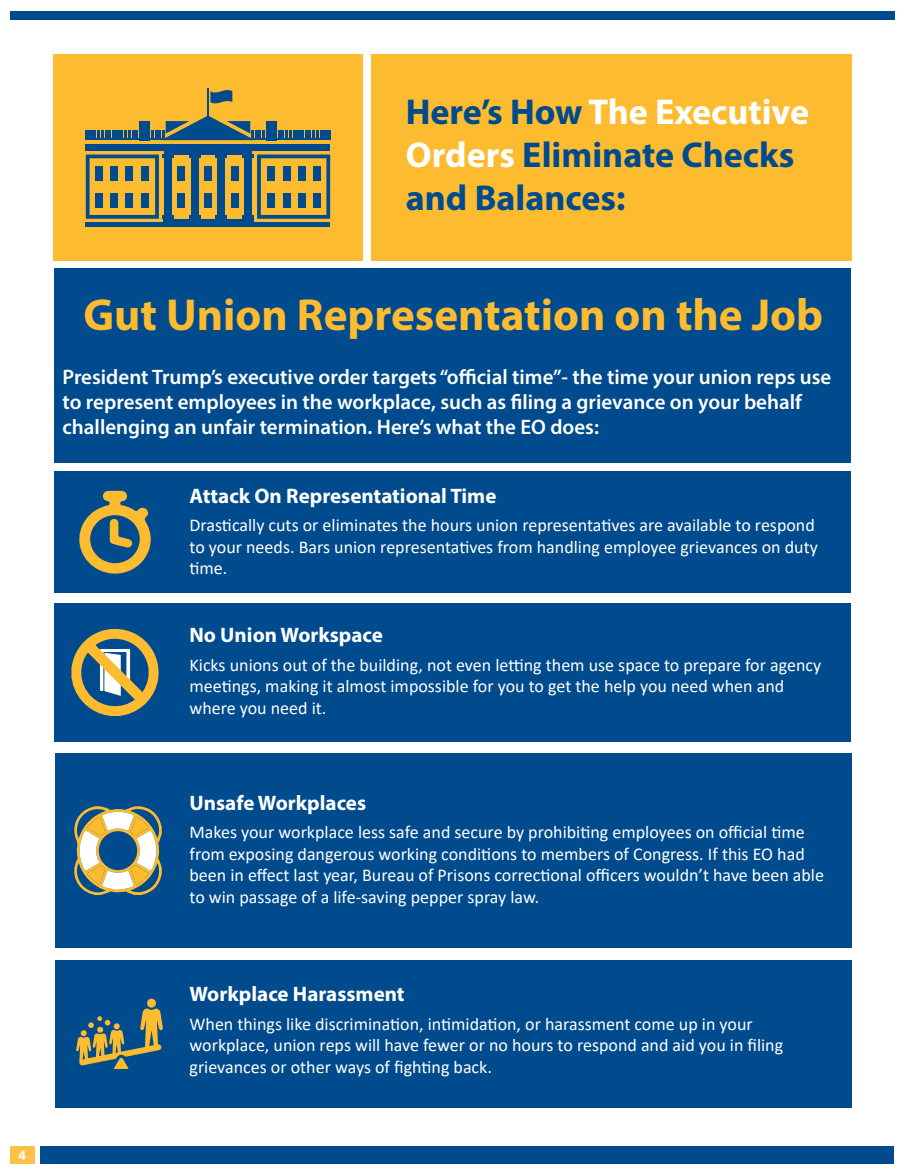
<style>
.page{position:relative;width:905px;height:1175px;background:#fff}
.page>*{position:absolute;margin:0;border:0;box-sizing:border-box;transform-origin:0 0}
.t1{font:700 45px "Myriad Pro";color:#fdbb30}
.t2{font:700 36px/43.2px "Myriad Pro";color:#004b8d}
.t3{font:600 21px/25.2px "Myriad Pro";color:#fff}
.t4{font:700 21px "Myriad Pro";color:#fff}
.t5{font:18px/21.6px "Calibri";color:#fff}
.t6{font:700 15px "Calibri";color:#fff}
.s1{color:#fff}
</style>
<div class="page">
<div style="left:11px;top:12px;width:884px;height:8px;background:#004b8d"></div>
<div style="left:40px;top:1146px;width:854px;height:17px;background:#004b8d"></div>
<div style="left:10px;top:1146px;width:24px;height:17px;background:#fec148"></div>
<div style="left:371px;top:54px;width:480px;height:206px;background:#fdbb30"></div>
<div style="left:53px;top:54px;width:309px;height:206px;background:#fdbb30"></div>
<div style="left:55px;top:960px;width:796px;height:147px;background:#004b8d"></div>
<div style="left:55px;top:753px;width:796px;height:195px;background:#004b8d"></div>
<div style="left:54px;top:603px;width:796px;height:139px;background:#004b8d"></div>
<div style="left:54px;top:471px;width:796px;height:122px;background:#004b8d"></div>
<div style="left:54px;top:268px;width:796px;height:195px;background:#004b8d"></div>
<svg style="left:79px;top:491px;width:72px;height:83px"></svg>
<svg style="left:74px;top:806px;width:88px;height:89px"></svg>
<div style="left:147px;top:998px;width:9px;height:9px;background:#fdbb30;border-radius:50%"></div>
<svg style="left:76px;top:1008px;width:87px;height:61px"></svg>
<svg style="left:71px;top:629px;width:88px;height:87px"></svg>
<hr style="left:86px;top:223px;width:244px;height:4px;background:#004b8d">
<div style="left:86px;top:144px;width:244px;height:7px;background:#004b8d"></div>
<div style="left:164px;top:154px;width:8px;height:65px;background:#004b8d"></div>
<hr style="left:163px;top:154px;width:11px;height:4px;background:#004b8d">
<hr style="left:163px;top:215px;width:11px;height:4px;background:#004b8d">
<div style="left:191px;top:154px;width:7px;height:65px;background:#004b8d"></div>
<hr style="left:189px;top:154px;width:11px;height:4px;background:#004b8d">
<hr style="left:189px;top:215px;width:11px;height:4px;background:#004b8d">
<div style="left:217px;top:154px;width:8px;height:65px;background:#004b8d"></div>
<hr style="left:215px;top:154px;width:12px;height:4px;background:#004b8d">
<hr style="left:215px;top:215px;width:12px;height:4px;background:#004b8d">
<div style="left:244px;top:154px;width:7px;height:65px;background:#004b8d"></div>
<hr style="left:242px;top:154px;width:11px;height:4px;background:#004b8d">
<hr style="left:242px;top:215px;width:11px;height:4px;background:#004b8d">
<svg style="left:86px;top:154px;width:73px;height:65px"></svg>
<div style="left:95px;top:166px;width:8px;height:15px;background:#004b8d"></div>
<div style="left:110px;top:166px;width:8px;height:15px;background:#004b8d"></div>
<div style="left:126px;top:166px;width:7px;height:15px;background:#004b8d"></div>
<div style="left:141px;top:166px;width:7px;height:15px;background:#004b8d"></div>
<div style="left:177px;top:166px;width:7px;height:15px;background:#004b8d"></div>
<div style="left:204px;top:166px;width:8px;height:15px;background:#004b8d"></div>
<div style="left:231px;top:166px;width:8px;height:15px;background:#004b8d"></div>
<div style="left:177px;top:193px;width:7px;height:14px;background:#004b8d"></div>
<div style="left:204px;top:193px;width:8px;height:14px;background:#004b8d"></div>
<div style="left:231px;top:193px;width:8px;height:14px;background:#004b8d"></div>
<div style="left:95px;top:193px;width:8px;height:14px;background:#004b8d"></div>
<div style="left:110px;top:193px;width:8px;height:14px;background:#004b8d"></div>
<div style="left:126px;top:193px;width:7px;height:14px;background:#004b8d"></div>
<div style="left:141px;top:193px;width:7px;height:14px;background:#004b8d"></div>
<svg style="left:257px;top:154px;width:73px;height:65px"></svg>
<div style="left:313px;top:166px;width:8px;height:15px;background:#004b8d"></div>
<div style="left:298px;top:166px;width:7px;height:15px;background:#004b8d"></div>
<div style="left:283px;top:166px;width:7px;height:15px;background:#004b8d"></div>
<div style="left:267px;top:166px;width:8px;height:15px;background:#004b8d"></div>
<div style="left:313px;top:193px;width:8px;height:14px;background:#004b8d"></div>
<div style="left:298px;top:193px;width:7px;height:14px;background:#004b8d"></div>
<div style="left:283px;top:193px;width:7px;height:14px;background:#004b8d"></div>
<div style="left:267px;top:193px;width:8px;height:14px;background:#004b8d"></div>
<div style="left:86px;top:131px;width:10px;height:9px;background:#004b8d"></div>
<svg style="left:98px;top:131px;width:13px;height:8px"></svg>
<div style="left:113px;top:131px;width:10px;height:9px;background:#004b8d"></div>
<svg style="left:124px;top:131px;width:14px;height:8px"></svg>
<div style="left:139px;top:121px;width:11px;height:19px;background:#004b8d"></div>
<div style="left:320px;top:131px;width:10px;height:9px;background:#004b8d"></div>
<svg style="left:305px;top:131px;width:13px;height:8px"></svg>
<div style="left:293px;top:131px;width:10px;height:9px;background:#004b8d"></div>
<svg style="left:278px;top:131px;width:13px;height:8px"></svg>
<div style="left:266px;top:121px;width:10px;height:19px;background:#004b8d"></div>
<hr style="left:86px;top:139px;width:80px;height:1px;background:#004b8d">
<hr style="left:250px;top:139px;width:80px;height:1px;background:#004b8d">
<hr style="left:207px;top:88px;width:2px;height:29px;background:#004b8d">
<svg style="left:210px;top:90px;width:22px;height:14px"></svg>
<svg style="left:151px;top:116px;width:113px;height:24px"></svg>
<hr style="left:164px;top:151px;width:87px;height:3px;background:#004b8d">
<hr style="left:163px;top:219px;width:90px;height:4px;background:#004b8d">
<p class="t6" style="left:19px;top:1143px;width:9px">4</p>
<h2 class="t2" style="left:406px;top:89px;width:405px">Here’s How <span class="s1">The Executive<br>Orders</span> Eliminate Checks and Balances:</h2>
<h1 class="t1" style="left:83px;top:285px;width:741px">Gut Union Representation on the Job</h1>
<p class="t3" style="left:63px;top:363px;width:770px">President Trump’s executive order targets “official time”- the time your union reps use to represent employees in the workplace, such as filing a grievance on your behalf challenging an unfair termination. Here’s what the EO does:</p>
<p class="t4" style="left:189px;top:482px;width:308px">Attack On Representational Time</p>
<p class="t5" style="left:189px;top:514px;width:630px">Drastically cuts or eliminates the hours union representatives are available to respond to your needs. Bars union representatives from handling employee grievances on duty time.</p>
<p class="t4" style="left:189px;top:621px;width:195px">No Union Workspace</p>
<p class="t5" style="left:189px;top:653px;width:633px">Kicks unions out of the building, not even letting them use space to prepare for agency meetings, making it almost impossible for you to get the help you need when and where you need it.</p>
<p class="t4" style="left:189px;top:789px;width:178px">Unsafe Workplaces</p>
<p class="t5" style="left:189px;top:821px;width:636px">Makes your workplace less safe and secure by prohibiting employees on official time from exposing dangerous working conditions to members of Congress. If this EO had been in effect last year, Bureau of Prisons correctional officers wouldn’t have been able to win passage of a life-saving pepper spray law.</p>
<p class="t4" style="left:189px;top:980px;width:217px">Workplace Harassment</p>
<p class="t5" style="left:189px;top:1012px;width:595px">When things like discrimination, intimidation, or harassment come up in your workplace, union reps will have fewer or no hours to respond and aid you in filing grievances or other ways of fighting back.</p>
</div>
